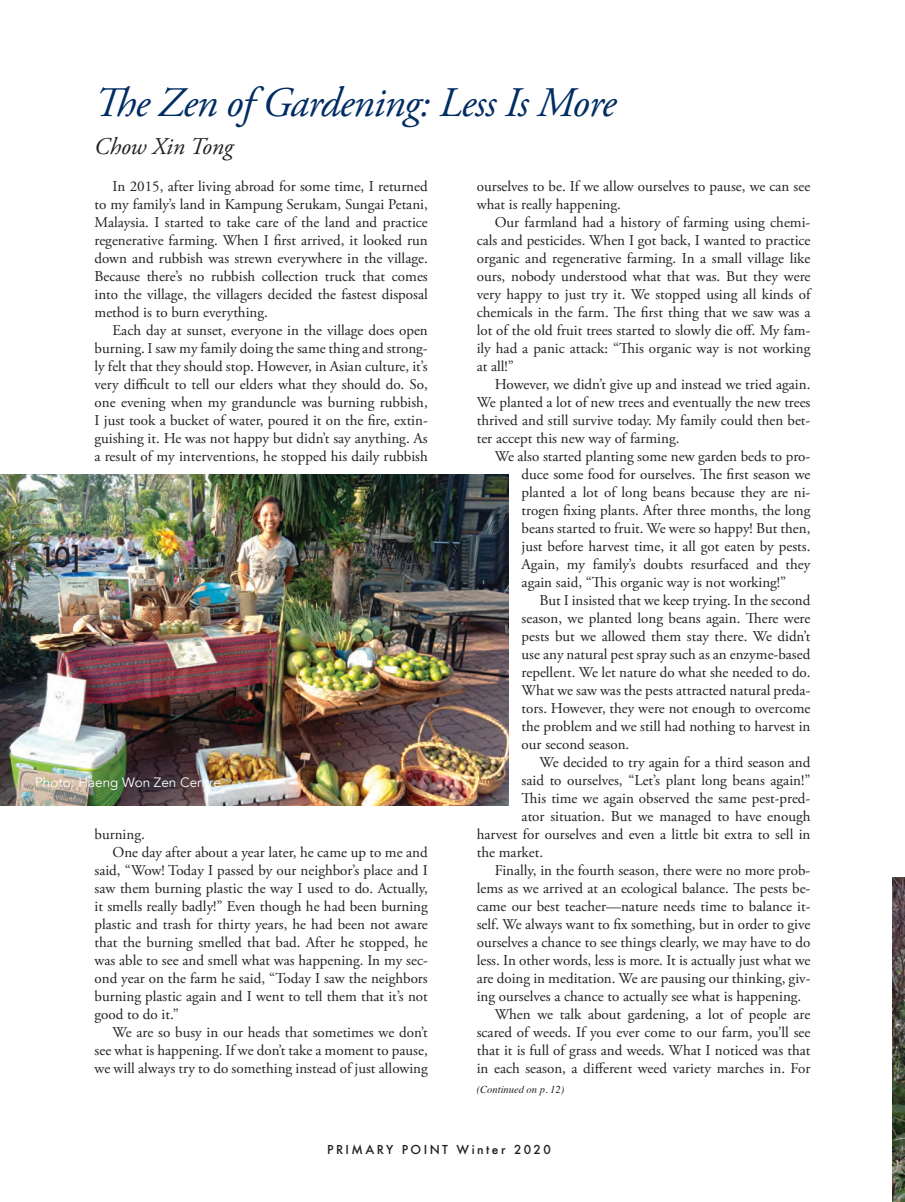
<style>
.page{position:relative;width:905px;height:1202px;background:#fff}
.page>*{position:absolute;margin:0;border:0;box-sizing:border-box;transform-origin:0 0}
.t1{font:italic 42px "Adobe Garamond Pro";letter-spacing:-.02em;color:#002d63}
.t2{font:500 27px "Futura";color:#231f20}
.t3{font:italic 24px "Adobe Garamond Pro";color:#231f20}
.t4{font:15px/18px "Adobe Garamond Pro";color:#231f20;text-align:justify}
.t5{font:13.5px "Avenir";color:#fff}
.t6{font:500 12px "Futura";letter-spacing:.2em;color:#231f20}
.t7{font:italic 10.5px "Times";color:#231f20}
</style>
<div class="page">
<img style="left:0;top:475px;width:508px;height:330px">
<img style="left:892px;top:878px;width:12px;height:324px">
<h1 class="t1" style="left:94px;top:77px;width:523px">The Zen of Gardening: Less Is More</h1>
<h3 class="t3" style="left:94px;top:132px;width:140px">Chow Xin Tong</h3>
<p class="t4" style="left:476px;top:178px;width:335px">ourselves to be. If we allow ourselves to pause, we can see what is really happening.</p>
<p class="t4" style="left:476px;top:214px;width:335px;text-indent:18px">Our farmland had a history of farming using chemi&shy;cals and pesticides. When I got back, I wanted to practice organic and regenerative farming. In a small village like ours, nobody understood what that was. But they were very happy to just try it. We stopped using all kinds of chemicals in the farm. The first thing that we saw was a lot of the old fruit trees started to slowly die off. My fam&shy;ily had a panic attack: “This organic way is not working at all!”</p>
<p class="t4" style="left:476px;top:376px;width:335px;text-indent:18px">However, we didn’t give up and instead we tried again.<br>We planted a lot of new trees and eventually the new trees thrived and still survive today. My family could then bet&shy;ter accept this new way of farming.</p>
<p class="t4" style="left:521px;top:448px;width:290px;text-indent:-27px">We also started planting some new garden beds to pro&shy;duce some food for ourselves. The first season we planted a lot of long beans because they are ni&shy;trogen fixing plants. After three months, the long beans started to fruit. We were so happy! But then, just before harvest time, it all got eaten by pests.<br>Again, my family’s doubts resurfaced and they again said, “This organic way is not working!”</p>
<p class="t4" style="left:521px;top:592px;width:290px;text-indent:18px">But I insisted that we keep trying. In the second season, we planted long beans again. There were pests but we allowed them stay there. We didn’t use any natural pest spray such as an enzyme-based repellent. We let nature do what she needed to do.<br>What we saw was the pests attracted natural preda&shy;tors. However, they were not enough to overcome the problem and we still had nothing to harvest in our second season.</p>
<p class="t4" style="left:539px;top:754px;width:272px">We decided to try again for a third season and</p>
<p class="t4" style="left:521px;top:772px;width:290px">said to ourselves, “Let’s plant long beans again!”</p>
<p class="t4" style="left:521px;top:790px;width:290px">This time we again observed the same pest-pred-</p>
<p class="t4" style="left:521px;top:808px;width:290px">ator situation. But we managed to have enough</p>
<p class="t4" style="left:476px;top:826px;width:335px">harvest for ourselves and even a little bit extra to sell in</p>
<p class="t4" style="left:476px;top:844px;width:68px">the market.</p>
<p class="t4" style="left:494px;top:862px;width:317px">Finally, in the fourth season, there were no more prob-</p>
<p class="t4" style="left:476px;top:880px;width:335px">lems as we arrived at an ecological balance. The pests be-</p>
<p class="t4" style="left:476px;top:898px;width:335px">came our best teacher—nature needs time to balance it-</p>
<p class="t4" style="left:476px;top:916px;width:335px">self. We always want to fix something, but in order to give</p>
<p class="t4" style="left:476px;top:934px;width:335px">ourselves a chance to see things clearly, we may have to do</p>
<p class="t4" style="left:476px;top:952px;width:335px">less. In other words, less is more. It is actually just what we</p>
<p class="t4" style="left:476px;top:970px;width:335px">are doing in meditation. We are pausing our thinking, giv-</p>
<p class="t4" style="left:476px;top:988px;width:326px">ing ourselves a chance to actually see what is happening.</p>
<p class="t4" style="left:494px;top:1006px;width:317px">When we talk about gardening, a lot of people are</p>
<p class="t4" style="left:476px;top:1024px;width:335px">scared of weeds. If you ever come to our farm, you’ll see</p>
<p class="t4" style="left:476px;top:1042px;width:335px">that it is full of grass and weeds. What I noticed was that</p>
<p class="t4" style="left:476px;top:1060px;width:335px">in each season, a different weed variety marches in. For</p>
<p class="t4" style="left:94px;top:178px;width:335px;text-indent:18px">In 2015, after living abroad for some time, I returned to my family’s land in Kampung Serukam, Sungai Petani, Malaysia. I started to take care of the land and practice regenerative farming. When I first arrived, it looked run down and rubbish was strewn everywhere in the village.<br>Because there’s no rubbish collection truck that comes into the village, the villagers decided the fastest disposal method is to burn everything.</p>
<p class="t4" style="left:94px;top:322px;width:335px;text-indent:18px">Each day at sunset, everyone in the village does open burning. I saw my family doing the same thing and strong&shy;ly felt that they should stop. However, in Asian culture, it’s very difficult to tell our elders what they should do. So, one evening when my granduncle was burning rubbish, I just took a bucket of water, poured it on the fire, extin&shy;guishing it. He was not happy but didn’t say anything. As a result of my interventions, he stopped his daily rubbish</p>
<h2 class="t2" style="left:39px;top:538px;width:43px">10]</h2>
<p class="t5" style="left:35px;top:774px;width:187px">Photo: Haeng Won Zen Centre</p>
<p class="t4" style="left:94px;top:826px;width:52px">burning.</p>
<p class="t4" style="left:112px;top:844px;width:317px">One day after about a year later, he came up to me and</p>
<p class="t4" style="left:94px;top:862px;width:335px">said, “Wow! Today I passed by our neighbor’s place and I</p>
<p class="t4" style="left:94px;top:880px;width:335px">saw them burning plastic the way I used to do. Actually,</p>
<p class="t4" style="left:94px;top:898px;width:335px">it smells really badly!” Even though he had been burning</p>
<p class="t4" style="left:94px;top:916px;width:335px">plastic and trash for thirty years, he had been not aware</p>
<p class="t4" style="left:94px;top:934px;width:335px">that the burning smelled that bad. After he stopped, he</p>
<p class="t4" style="left:94px;top:952px;width:335px">was able to see and smell what was happening. In my sec-</p>
<p class="t4" style="left:94px;top:970px;width:335px">ond year on the farm he said, “Today I saw the neighbors</p>
<p class="t4" style="left:94px;top:988px;width:335px">burning plastic again and I went to tell them that it’s not</p>
<p class="t4" style="left:94px;top:1006px;width:86px">good to do it.”</p>
<p class="t4" style="left:112px;top:1024px;width:317px">We are so busy in our heads that sometimes we don’t</p>
<p class="t4" style="left:94px;top:1042px;width:335px">see what is happening. If we don’t take a moment to pause,</p>
<p class="t4" style="left:94px;top:1060px;width:335px">we will always try to do something instead of just allowing</p>
<p class="t7" style="left:476px;top:1080px;width:89px">(Continued on p. 12)</p>
<p class="t6" style="left:327px;top:1141px;width:225px">PRIMARY POINT Winter 2020</p>
</div>
